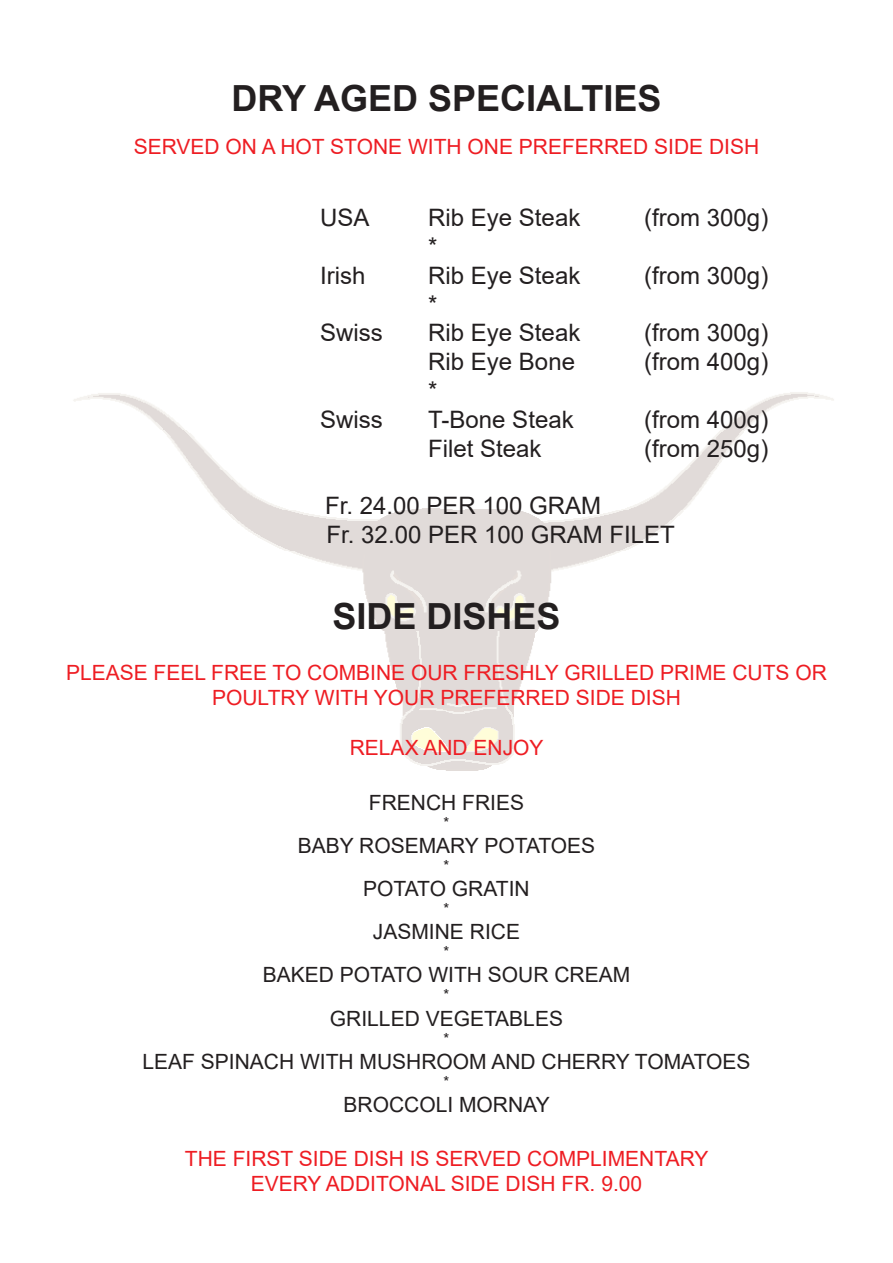
<style>
.page{position:relative;width:893px;height:1263px;background:#fff}
.page>*{position:absolute;margin:0;border:0;box-sizing:border-box;transform-origin:0 0}
.t1{font:700 36px "Arial";color:#231f20}
.t2{font:24px "Arial";color:#231f20}
.t3{font:21px/25.2px "Arial";color:#ee1d23;text-align:center}
.t4{font:21px "Arial";color:#231f20}
.t5{font:15px "Arial";color:#231f20}
</style>
<div class="page">
<img style="left:73px;top:392px;width:761px;height:379px">
<p class="t1" style="left:231px;top:73px;width:432px">DRY AGED SPECIALTIES</p>
<p class="t3" style="left:134px;top:134px;width:627px">SERVED ON A HOT STONE WITH ONE PREFERRED SIDE DISH</p>
<p class="t2" style="left:320px;top:201px;width:51px">USA</p>
<p class="t2" style="left:428px;top:201px;width:154px">Rib Eye Steak</p>
<p class="t2" style="left:644px;top:201px;width:126px">(from 300g)</p>
<p class="t2" style="left:428px;top:230px;width:11px">*</p>
<p class="t2" style="left:320px;top:259px;width:47px">Irish</p>
<p class="t2" style="left:428px;top:259px;width:154px">Rib Eye Steak</p>
<p class="t2" style="left:644px;top:259px;width:126px">(from 300g)</p>
<p class="t2" style="left:428px;top:288px;width:11px">*</p>
<p class="t2" style="left:320px;top:316px;width:64px">Swiss</p>
<p class="t2" style="left:428px;top:316px;width:154px">Rib Eye Steak</p>
<p class="t2" style="left:644px;top:316px;width:126px">(from 300g)</p>
<p class="t2" style="left:428px;top:345px;width:148px">Rib Eye Bone</p>
<p class="t2" style="left:644px;top:345px;width:126px">(from 400g)</p>
<p class="t2" style="left:428px;top:374px;width:11px">*</p>
<p class="t2" style="left:320px;top:403px;width:64px">Swiss</p>
<p class="t2" style="left:428px;top:403px;width:147px">T-Bone Steak</p>
<p class="t2" style="left:644px;top:403px;width:126px">(from 400g)</p>
<p class="t2" style="left:428px;top:432px;width:115px">Filet Steak</p>
<p class="t2" style="left:644px;top:432px;width:126px">(from 250g)</p>
<p class="t2" style="left:325px;top:489px;width:278px">Fr. 24.00 PER 100 GRAM</p>
<p class="t2" style="left:327px;top:518px;width:350px">Fr. 32.00 PER 100 GRAM FILET</p>
<p class="t1" style="left:332px;top:591px;width:230px">SIDE DISHES</p>
<p class="t3" style="left:66px;top:660px;width:762px">PLEASE FEEL FREE TO COMBINE OUR FRESHLY GRILLED PRIME CUTS OR<br>POULTRY WITH YOUR PREFERRED SIDE DISH</p>
<p class="t3" style="left:350px;top:735px;width:195px">RELAX AND ENJOY</p>
<p class="t4" style="left:369px;top:788px;width:157px">FRENCH FRIES</p>
<p class="t5" style="left:444px;top:812px;width:7px">*</p>
<p class="t4" style="left:298px;top:831px;width:299px">BABY ROSEMARY POTATOES</p>
<p class="t5" style="left:444px;top:855px;width:7px">*</p>
<p class="t4" style="left:363px;top:874px;width:168px">POTATO GRATIN</p>
<p class="t5" style="left:444px;top:898px;width:7px">*</p>
<p class="t4" style="left:373px;top:917px;width:149px">JASMINE RICE</p>
<p class="t5" style="left:444px;top:941px;width:7px">*</p>
<p class="t4" style="left:263px;top:960px;width:369px">BAKED POTATO WITH SOUR CREAM</p>
<p class="t5" style="left:444px;top:985px;width:7px">*</p>
<p class="t4" style="left:330px;top:1004px;width:235px">GRILLED VEGETABLES</p>
<p class="t5" style="left:444px;top:1028px;width:7px">*</p>
<p class="t4" style="left:142px;top:1047px;width:609px">LEAF SPINACH WITH MUSHROOM AND CHERRY TOMATOES</p>
<p class="t5" style="left:444px;top:1071px;width:7px">*</p>
<p class="t4" style="left:344px;top:1090px;width:208px">BROCCOLI MORNAY</p>
<p class="t3" style="left:185px;top:1146px;width:525px">THE FIRST SIDE DISH IS SERVED COMPLIMENTARY</p>
<p class="t3" style="left:251px;top:1171px;width:393px">EVERY ADDITONAL SIDE DISH FR. 9.00</p>
</div>
